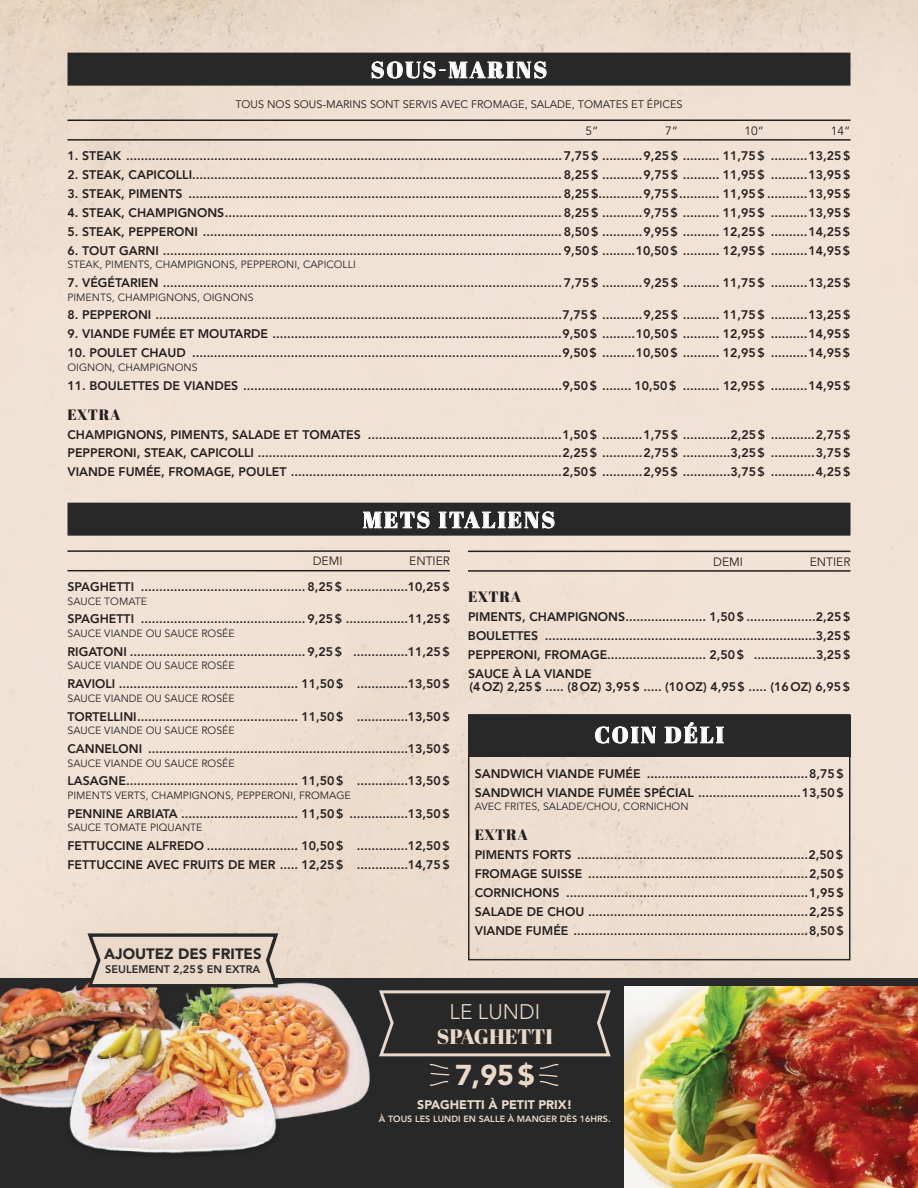
<style>
.page{position:relative;width:918px;height:1188px;background:#fff}
.page>*{position:absolute;margin:0;border:0;box-sizing:border-box;transform-origin:0 0}
.t1{font:900 28.5px "Avenir LT Std";color:#ead9c8}
.t2{font:22.5px "Abril Fatface";letter-spacing:.1em;color:#fff}
.t3{font:21px "Abril Fatface";letter-spacing:-.01em;color:#ead9c8}
.t4{font:300 21px "Avenir LT Std";color:#ead9c8}
.t5{font:900 15px "Avenir LT Std";color:#282829}
.t6{font:15px "Abril Fatface";letter-spacing:.035em;color:#241f1f}
.t7{font:800 12.3px/18.9px "Avenir LT Std";color:#241f1f;text-align:justify}
.t8{font:900 12.3px "Avenir LT Std";color:#ead9c8}
.t9{font:12px "Avenir LT Std";color:#241f1f}
.t10{font:800 10.95px "Avenir LT Std";color:#282829}
.t11{font:10.8px "Avenir LT Std";color:#241f1f}
.t12{font:10.5px "Avenir LT Std";color:#282829}
.t13{font:800 9px "Avenir LT Std";color:#ead9c8}
</style>
<div class="page">
<img style="left:0;top:0;width:918px;height:978px">
<div style="left:0;top:978px;width:918px;height:210px;background:#282829"></div>
<div style="left:68px;top:53px;width:782px;height:33px;background:#282829"></div>
<hr style="left:68px;top:120px;width:782px;height:1px;background:#241f1f">
<hr style="left:68px;top:139px;width:782px;height:2px;background:#241f1f">
<svg style="left:371px;top:50px;width:176px;height:29px"></svg>
<div style="left:468px;top:715px;width:382px;height:41px;background:#282829"></div>
<svg style="left:595px;top:726px;width:61px;height:18px"></svg>
<svg style="left:664px;top:722px;width:60px;height:22px"></svg>
<div style="left:468px;top:714px;width:382px;height:246px;border:2px solid #282829"></div>
<div style="left:68px;top:503px;width:782px;height:33px;background:#282829"></div>
<svg style="left:363px;top:511px;width:67px;height:18px"></svg>
<svg style="left:439px;top:511px;width:116px;height:18px"></svg>
<img style="left:624px;top:987px;width:294px;height:201px">
<svg style="left:379px;top:990px;width:232px;height:67px"></svg>
<svg style="left:430px;top:1081px;width:18px;height:5px"></svg>
<svg style="left:430px;top:1064px;width:20px;height:11px"></svg>
<svg style="left:539px;top:1064px;width:20px;height:22px"></svg>
<img style="left:183px;top:972px;width:190px;height:147px">
<hr style="left:68px;top:550px;width:382px;height:2px;background:#241f1f">
<hr style="left:68px;top:570px;width:382px;height:1px;background:#241f1f">
<hr style="left:468px;top:551px;width:382px;height:1px;background:#241f1f">
<hr style="left:468px;top:570px;width:382px;height:2px;background:#241f1f">
<img style="left:0;top:963px;width:183px;height:145px">
<img style="left:62px;top:1017px;width:224px;height:136px">
<svg style="left:85px;top:932px;width:196px;height:57px;background:#cabbad"></svg>
<h2 class="t2" style="left:371px;top:54px;width:178px">SOUS-MARINS</h2>
<p class="t11" style="left:235px;top:98px;width:449px">TOUS NOS SOUS-MARINS SONT SERVIS AVEC FROMAGE, SALADE, TOMATES ET ÉPICES</p>
<p class="t9" style="left:585px;top:123px;width:14px">5“</p>
<p class="t9" style="left:665px;top:123px;width:14px">7“</p>
<p class="t9" style="left:745px;top:123px;width:21px">10“</p>
<p class="t9" style="left:831px;top:123px;width:21px">14“</p>
<p class="t7" style="left:68px;top:146px;width:784px">1. STEAK ....................................................................................................................... 7,75$ ...........9,25$ .......... 11,75$ ..........13,25$</p>
<p class="t7" style="left:67px;top:165px;width:784px">2. STEAK, CAPICOLLI..................................................................................................... 8,25$ ...........9,75$ .......... 11,95$ ..........13,95$</p>
<p class="t7" style="left:67px;top:184px;width:784px">3. STEAK, PIMENTS ...................................................................................................... 8,25$............9,75$........... 11,95$ ...........13,95$</p>
<p class="t7" style="left:67px;top:203px;width:784px">4. STEAK, CHAMPIGNONS............................................................................................ 8,25$ ...........9,75$ .......... 11,95$ ..........13,95$</p>
<p class="t7" style="left:67px;top:222px;width:784px">5. STEAK, PEPPERONI .................................................................................................. 8,50$ ...........9,95$ .......... 12,25$ ..........14,25$</p>
<p class="t7" style="left:67px;top:241px;width:784px">6. TOUT GARNI ............................................................................................................. 9,50$ .........10,50$ .......... 12,95$ ..........14,95$</p>
<p class="t12" style="left:68px;top:258px;width:290px">STEAK, PIMENTS, CHAMPIGNONS, PEPPERONI, CAPICOLLI</p>
<p class="t7" style="left:68px;top:273px;width:784px">7. VÉGÉTARIEN ............................................................................................................. 7,75$ ...........9,25$ .......... 11,75$ ..........13,25$</p>
<p class="t12" style="left:68px;top:291px;width:188px">PIMENTS, CHAMPIGNONS, OIGNONS</p>
<p class="t7" style="left:68px;top:306px;width:784px">8. PEPPERONI ...............................................................................................................7,75$ ...........9,25$ .......... 11,75$ ..........13,25$</p>
<p class="t7" style="left:67px;top:325px;width:784px">9. VIANDE FUMÉE ET MOUTARDE ...............................................................................9,50$ .........10,50$ .......... 12,95$ ..........14,95$</p>
<p class="t7" style="left:67px;top:344px;width:784px">10. POULET CHAUD .....................................................................................................9,50$ .........10,50$ .......... 12,95$ ..........14,95$</p>
<p class="t12" style="left:68px;top:361px;width:132px">OIGNON, CHAMPIGNONS</p>
<p class="t7" style="left:68px;top:376px;width:784px">11. BOULETTES DE VIANDES .......................................................................................9,50$ ........ 10,50$ .......... 12,95$ ..........14,95$</p>
<p class="t6" style="left:68px;top:404px;width:55px">EXTRA</p>
<p class="t7" style="left:67px;top:425px;width:785px">CHAMPIGNONS, PIMENTS, SALADE ET TOMATES .....................................................1,50$ ...........1,75$ .............2,25$ ............2,75$ PEPPERONI, STEAK, CAPICOLLI ...................................................................................2,25$ ...........2,75$ .............3,25$ ............3,75$ VIANDE FUMÉE, FROMAGE, POULET ..........................................................................2,50$ ...........2,95$ .............3,75$ ............4,25$</p>
<h2 class="t2" style="left:363px;top:504px;width:194px">METS ITALIENS</h2>
<p class="t9" style="left:313px;top:554px;width:31px">DEMI</p>
<p class="t9" style="left:409px;top:554px;width:42px">ENTIER</p>
<p class="t7" style="left:68px;top:577px;width:384px">SPAGHETTI ............................................. 8,25$ .................10,25$</p>
<p class="t12" style="left:68px;top:595px;width:81px">SAUCE TOMATE</p>
<p class="t7" style="left:68px;top:610px;width:384px">SPAGHETTI ............................................. 9,25$ .................11,25$</p>
<p class="t12" style="left:68px;top:627px;width:169px">SAUCE VIANDE OU SAUCE ROSÉE</p>
<p class="t7" style="left:68px;top:642px;width:384px">RIGATONI ................................................ 9,25$ ...............11,25$</p>
<p class="t12" style="left:68px;top:660px;width:169px">SAUCE VIANDE OU SAUCE ROSÉE</p>
<p class="t7" style="left:68px;top:675px;width:384px">RAVIOLI ................................................. 11,50$ ..............13,50$</p>
<p class="t12" style="left:68px;top:692px;width:169px">SAUCE VIANDE OU SAUCE ROSÉE</p>
<p class="t7" style="left:68px;top:707px;width:384px">TORTELLINI............................................ 11,50$ ..............13,50$</p>
<p class="t12" style="left:68px;top:724px;width:169px">SAUCE VIANDE OU SAUCE ROSÉE</p>
<p class="t7" style="left:68px;top:739px;width:384px">CANNELONI .......................................................................13,50$</p>
<p class="t12" style="left:68px;top:757px;width:169px">SAUCE VIANDE OU SAUCE ROSÉE</p>
<p class="t7" style="left:68px;top:772px;width:384px">LASAGNE............................................... 11,50$ ..............13,50$</p>
<p class="t12" style="left:68px;top:789px;width:285px">PIMENTS VERTS, CHAMPIGNONS, PEPPERONI, FROMAGE</p>
<p class="t7" style="left:68px;top:804px;width:384px">PENNINE ARBIATA ................................ 11,50$ ................13,50$</p>
<p class="t12" style="left:68px;top:822px;width:136px">SAUCE TOMATE PIQUANTE</p>
<p class="t7" style="left:68px;top:837px;width:384px">FETTUCCINE ALFREDO ......................... 10,50$ ..............12,50$<br>FETTUCCINE AVEC FRUITS DE MER ..... 12,25$ ..............14,75$</p>
<p class="t5" style="left:104px;top:945px;width:159px">AJOUTEZ DES FRITES</p>
<p class="t10" style="left:105px;top:963px;width:157px">SEULEMENT 2,25$ EN EXTRA</p>
<p class="t9" style="left:713px;top:555px;width:31px">DEMI</p>
<p class="t9" style="left:810px;top:555px;width:42px">ENTIER</p>
<p class="t6" style="left:468px;top:586px;width:55px">EXTRA</p>
<p class="t7" style="left:468px;top:608px;width:384px">PIMENTS, CHAMPIGNONS...................... 1,50$ ...................2,25$ BOULETTES ..........................................................................3,25$ PEPPERONI, FROMAGE........................... 2,50$ .................3,25$ SAUCE À LA VIANDE</p>
<p class="t7" style="left:470px;top:678px;width:382px">(4OZ) 2,25$ ..... (8OZ) 3,95$ ..... (10OZ) 4,95$ ..... (16OZ) 6,95$</p>
<h2 class="t2" style="left:595px;top:719px;width:131px">COIN DÉLI</h2>
<p class="t7" style="left:475px;top:764px;width:370px">SANDWICH VIANDE FUMÉE ............................................8,75$<br>SANDWICH VIANDE FUMÉE SPÉCIAL</p>
<p class="t7" style="left:802px;top:783px;width:43px">13,50$</p>
<p class="t12" style="left:475px;top:801px;width:215px">AVEC FRITES, SALADE/CHOU, CORNICHON</p>
<p class="t6" style="left:475px;top:824px;width:55px">EXTRA</p>
<p class="t7" style="left:475px;top:846px;width:370px">PIMENTS FORTS ...............................................................2,50$ FROMAGE SUISSE ............................................................2,50$ CORNICHONS ..................................................................1,95$ SALADE DE CHOU ............................................................2,25$ VIANDE FUMÉE ................................................................8,50$</p>
<h3 class="t4" style="left:450px;top:999px;width:92px">LE LUNDI</h3>
<h3 class="t3" style="left:437px;top:1022px;width:118px">SPAGHETTI</h3>
<h1 class="t1" style="left:455px;top:1058px;width:81px">7,95$</h1>
<p class="t8" style="left:417px;top:1097px;width:157px">SPAGHETTI À PETIT PRIX!</p>
<p class="t13" style="left:379px;top:1114px;width:233px">À TOUS LES LUNDI EN SALLE À MANGER DÈS 16HRS.</p>
</div>
